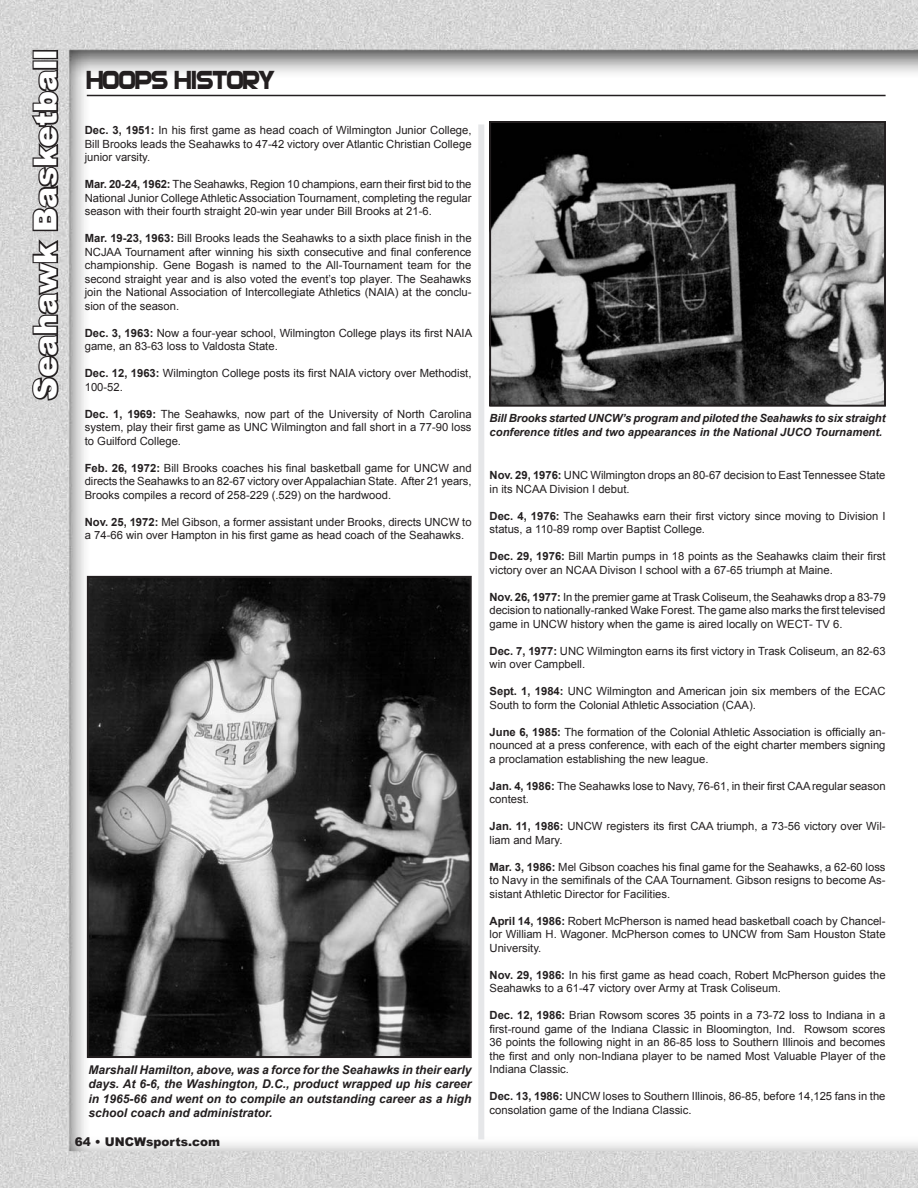
<style>
.page{position:relative;width:918px;height:1188px;background:#fff}
.page>*{position:absolute;margin:0;border:0;box-sizing:border-box;transform-origin:0 0}
.t1{font:900 31.5px "Arial";color:#fff}
.t2{font:27px "SF Automaton Condensed";color:#231f20}
.t3{font:italic 700 12px/14.4px "Arial";color:#231f20;text-align:justify}
.t4{font:900 12px "Arial";color:#231f20}
.t5{font:11.25px/13.5px "Arial";color:#231f20}
.t6{font:italic 700 11.25px/13.5px "Arial";letter-spacing:-.01em;color:#231f20}
.s1{font-weight:700}
</style>
<div class="page">
<img style="left:0;top:0;width:918px;height:1188px">
<svg style="left:29px;top:67px;width:32px;height:335px;background:#8b8989"></svg>
<div style="left:33px;top:60px;width:25px;height:10px;border:3px solid #231f20"></div>
<div style="left:33px;top:50px;width:25px;height:9px;border:3px solid #231f20"></div>
<hr style="left:87px;top:95px;width:799px;height:1px;background:#231f20">
<div style="left:478px;top:124px;width:6px;height:1015px;background:#e6e7e9"></div>
<img style="left:493px;top:125px;width:390px;height:278px">
<div style="left:490px;top:122px;width:396px;height:284px;border:2px solid #231f20"></div>
<svg style="left:87px;top:576px;width:385px;height:482px;background:#505050"></svg>
<h1 class="t1" style="left:22px;top:400px;width:352px;rotate:-90deg">Seahawk Basketball</h1>
<h2 class="t2" style="left:87px;top:64px;width:188px">HOOPS HISTORY</h2>
<p class="t5" style="left:85px;top:124px;width:388px;text-align:justify"><span class="s1">Dec. 3, 1951:</span> In his first game as head coach of Wilmington Junior College, Bill Brooks leads the Seahawks to 47-42 victory over Atlantic Christian College junior varsity.</p>
<p class="t5" style="left:85px;top:178px;width:388px;text-align:justify"><span class="s1">Mar. 20-24, 1962:</span> The Seahawks, Region 10 champions, earn their first bid to the National Junior College Athletic Association Tournament, completing the regular season with their fourth straight 20-win year under Bill Brooks at 21-6.</p>
<p class="t5" style="left:85px;top:232px;width:388px;text-align:justify"><span class="s1">Mar. 19-23, 1963:</span> Bill Brooks leads the Seahawks to a sixth place finish in the NCJAA Tournament after winning his sixth consecutive and final conference championship. Gene Bogash is named to the All-Tournament team for the second straight year and is also voted the event’s top player. The Seahawks join the National Association of Intercollegiate Athletics (NAIA) at the conclu&shy;sion of the season.</p>
<p class="t5" style="left:85px;top:326px;width:389px"><span class="s1">Dec. 3, 1963:</span> Now a four-year school, Wilmington College plays its first NAIA game, an 83-63 loss to Valdosta State.</p>
<p class="t5" style="left:85px;top:367px;width:388px"><span class="s1">Dec. 12, 1963:</span> Wilmington College posts its first NAIA victory over Methodist,<br>100-52.</p>
<p class="t5" style="left:85px;top:407px;width:388px;text-align:justify"><span class="s1">Dec. 1, 1969:</span> The Seahawks, now part of the University of North Carolina system, play their first game as UNC Wilmington and fall short in a 77-90 loss to Guilford College.</p>
<p class="t5" style="left:85px;top:461px;width:388px;text-align:justify"><span class="s1">Feb. 26, 1972:</span> Bill Brooks coaches his final basketball game for UNCW and directs the Seahawks to an 82-67 victory over Appalachian State. After 21 years, Brooks compiles a record of 258-229 (.529) on the hardwood.</p>
<p class="t5" style="left:85px;top:515px;width:388px"><span class="s1">Nov. 25, 1972:</span> Mel Gibson, a former assistant under Brooks, directs UNCW to a 74-66 win over Hampton in his first game as head coach of the Seahawks.</p>
<p class="t3" style="left:88px;top:1063px;width:385px">Marshall Hamilton, above, was a force for the Seahawks in their early days. At 6-6, the Washington, D.C., product wrapped up his career in 1965-66 and went on to compile an outstanding career as a high school coach and administrator.</p>
<p class="t4" style="left:75px;top:1133px;width:147px">64 • UNCWsports.com</p>
<p class="t6" style="left:490px;top:412px;width:397px">Bill Brooks started UNCW’s program and piloted the Seahawks to six straight conference titles and two appearances in the National JUCO Tournament.</p>
<p class="t5" style="left:490px;top:469px;width:397px"><span class="s1">Nov. 29, 1976:</span> UNC Wilmington drops an 80-67 decision to East Tennessee State in its NCAA Division I debut.</p>
<p class="t5" style="left:490px;top:509px;width:397px"><span class="s1">Dec. 4, 1976:</span> The Seahawks earn their first victory since moving to Division I status, a 110-89 romp over Baptist College.</p>
<p class="t5" style="left:490px;top:550px;width:397px"><span class="s1">Dec. 29, 1976:</span> Bill Martin pumps in 18 points as the Seahawks claim their first victory over an NCAA Divison I school with a 67-65 triumph at Maine.</p>
<p class="t5" style="left:490px;top:590px;width:398px;text-align:justify"><span class="s1">Nov. 26, 1977:</span> In the premier game at Trask Coliseum, the Seahawks drop a 83-79 decision to nationally-ranked Wake Forest. The game also marks the first televised game in UNCW history when the game is aired locally on WECT- TV 6.</p>
<p class="t5" style="left:490px;top:644px;width:397px"><span class="s1">Dec. 7, 1977:</span> UNC Wilmington earns its first victory in Trask Coliseum, an 82-63 win over Campbell.</p>
<p class="t5" style="left:490px;top:685px;width:397px"><span class="s1">Sept. 1, 1984:</span> UNC Wilmington and American join six members of the ECAC<br>South to form the Colonial Athletic Association (CAA).</p>
<p class="t5" style="left:490px;top:725px;width:397px;text-align:justify"><span class="s1">June 6, 1985:</span> The formation of the Colonial Athletic Association is officially an&shy;nounced at a press conference, with each of the eight charter members signing a proclamation establishing the new league.</p>
<p class="t5" style="left:490px;top:779px;width:398px"><span class="s1">Jan. 4, 1986:</span> The Seahawks lose to Navy, 76-61, in their first CAA regular season contest.</p>
<p class="t5" style="left:490px;top:820px;width:398px"><span class="s1">Jan. 11, 1986:</span> UNCW registers its first CAA triumph, a 73-56 victory over Wil&shy;liam and Mary.</p>
<p class="t5" style="left:490px;top:860px;width:398px;text-align:justify"><span class="s1">Mar. 3, 1986:</span> Mel Gibson coaches his final game for the Seahawks, a 62-60 loss to Navy in the semifinals of the CAA Tournament. Gibson resigns to become As&shy;sistant Athletic Director for Facilities.</p>
<p class="t5" style="left:490px;top:914px;width:397px;text-align:justify"><span class="s1">April 14, 1986:</span> Robert McPherson is named head basketball coach by Chancel&shy;lor William H. Wagoner. McPherson comes to UNCW from Sam Houston State University.</p>
<p class="t5" style="left:490px;top:968px;width:397px"><span class="s1">Nov. 29, 1986:</span> In his first game as head coach, Robert McPherson guides the<br>Seahawks to a 61-47 victory over Army at Trask Coliseum.</p>
<p class="t5" style="left:490px;top:1009px;width:398px;text-align:justify"><span class="s1">Dec. 12, 1986:</span> Brian Rowsom scores 35 points in a 73-72 loss to Indiana in a first-round game of the Indiana Classic in Bloomington, Ind. Rowsom scores 36 points the following night in an 86-85 loss to Southern Illinois and becomes the first and only non-Indiana player to be named Most Valuable Player of the Indiana Classic.</p>
<p class="t5" style="left:490px;top:1090px;width:397px"><span class="s1">Dec. 13, 1986:</span> UNCW loses to Southern Illinois, 86-85, before 14,125 fans in the consolation game of the Indiana Classic.</p>
</div>
